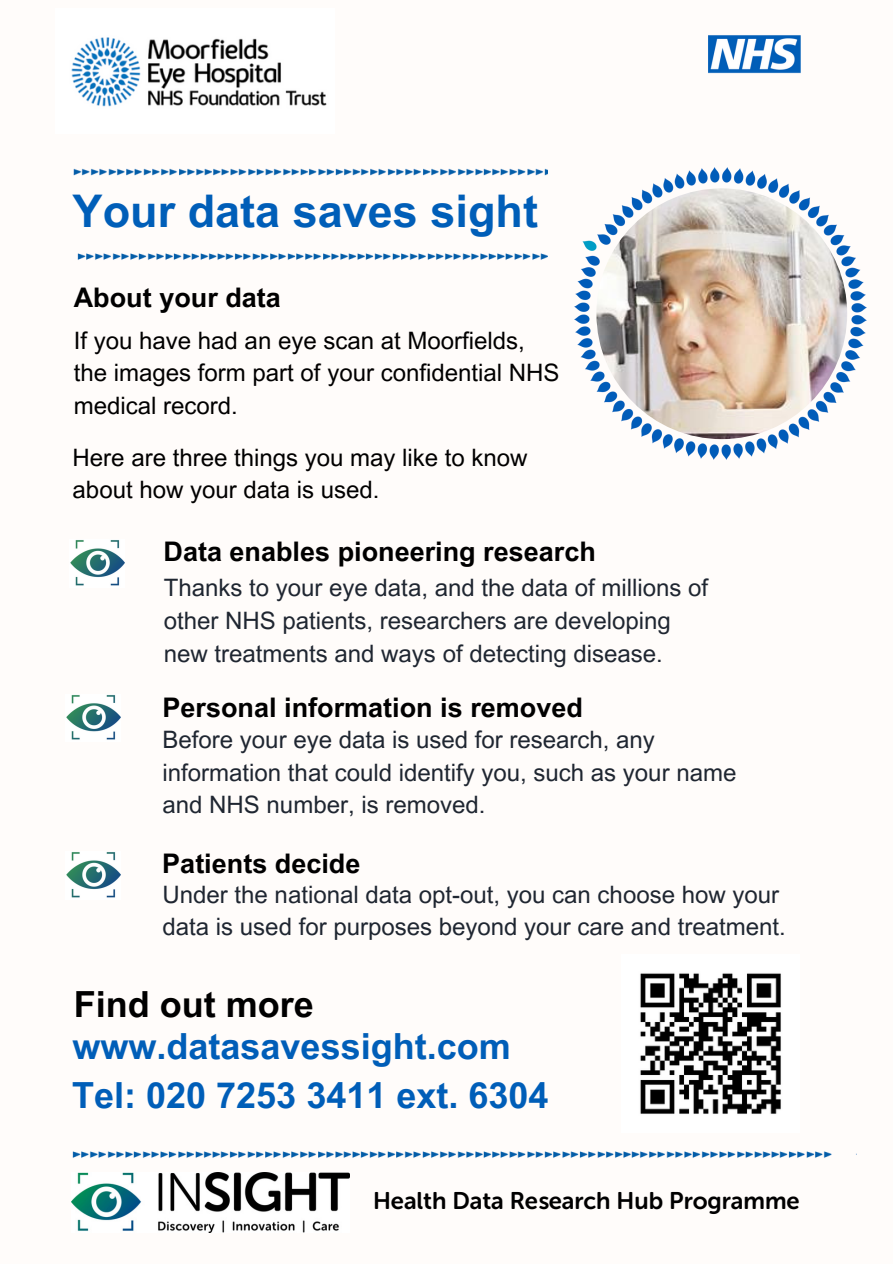
<style>
.page{position:relative;width:893px;height:1264px;background:#fff}
.page>*{position:absolute;margin:0;border:0;box-sizing:border-box;transform-origin:0 0}
.t1{font:700 45px "Arial MT Pro";color:#005eb8}
.t2{font:700 36px "Arial MT Pro";color:#005eb8}
.t3{font:700 36px "Arial MT Pro";color:#000}
.t4{font:700 27px "Arial MT Pro";color:#000}
.t5{font:24px/32.7px "Arial MT Pro";color:#1f2631}
.t6{font:24px/32.7px "Arial MT Pro";color:#000}
.t7{font:24px "Museo Sans Rounded 700";color:#000}
</style>
<div class="page">
<div style="left:0;top:0;width:892px;height:1263px;background:#fffcfa"></div>
<img style="left:574px;top:168px;width:292px;height:291px">
<img style="left:596px;top:188px;width:251px;height:251px;border-radius:50%">
<img style="left:708px;top:35px;width:93px;height:39px">
<img style="left:77px;top:253px;width:470px;height:7px">
<img style="left:73px;top:168px;width:474px;height:8px">
<img style="left:71px;top:37px;width:256px;height:70px">
<img style="left:72px;top:1151px;width:760px;height:7px">
<img style="left:66px;top:695px;width:54px;height:45px">
<img style="left:70px;top:540px;width:54px;height:46px">
<img style="left:66px;top:852px;width:54px;height:46px">
<img style="left:72px;top:1172px;width:278px;height:60px">
<img style="left:640px;top:973px;width:141px;height:141px">
<h3 class="t1" style="left:73px;top:194px;width:467px">Your data saves sight</h3>
<h2 class="t4" style="left:74px;top:287px;width:209px">About your data</h2>
<p class="t6" style="left:74px;top:327px;width:452px">If you have had an eye scan at Moorfields,</p>
<h2 class="t6" style="left:74px;top:359px;width:487px">the images form part of your confidential NHS medical record.</h2>
<h2 class="t6" style="left:73px;top:444px;width:456px">Here are three things you may like to know about how your data is used.</h2>
<h3 class="t4" style="left:163px;top:541px;width:434px">Data enables pioneering research</h3>
<p class="t5" style="left:164px;top:574px;width:546px">Thanks to your eye data, and the data of millions of other NHS patients, researchers are developing new treatments and ways of detecting disease.</p>
<p class="t4" style="left:162px;top:697px;width:422px">Personal information is removed</p>
<h3 class="t5" style="left:162px;top:726px;width:575px">Before your eye data is used for research, any information that could identify you, such as your name and NHS number, is removed.</h3>
<p class="t4" style="left:162px;top:853px;width:200px">Patients decide</p>
<p class="t5" style="left:162px;top:880px;width:624px">Under the national data opt-out, you can choose how your data is used for purposes beyond your care and treatment.</p>
<p class="t3" style="left:74px;top:990px;width:242px">Find out more</p>
<p class="t2" style="left:72px;top:1032px;width:440px">www.datasavessight.com</p>
<p class="t2" style="left:72px;top:1081px;width:478px">Tel: 020 7253 3411 ext. 6304</p>
<p class="t7" style="left:373px;top:1190px;width:428px">Health Data Research Hub Programme</p>
</div>
